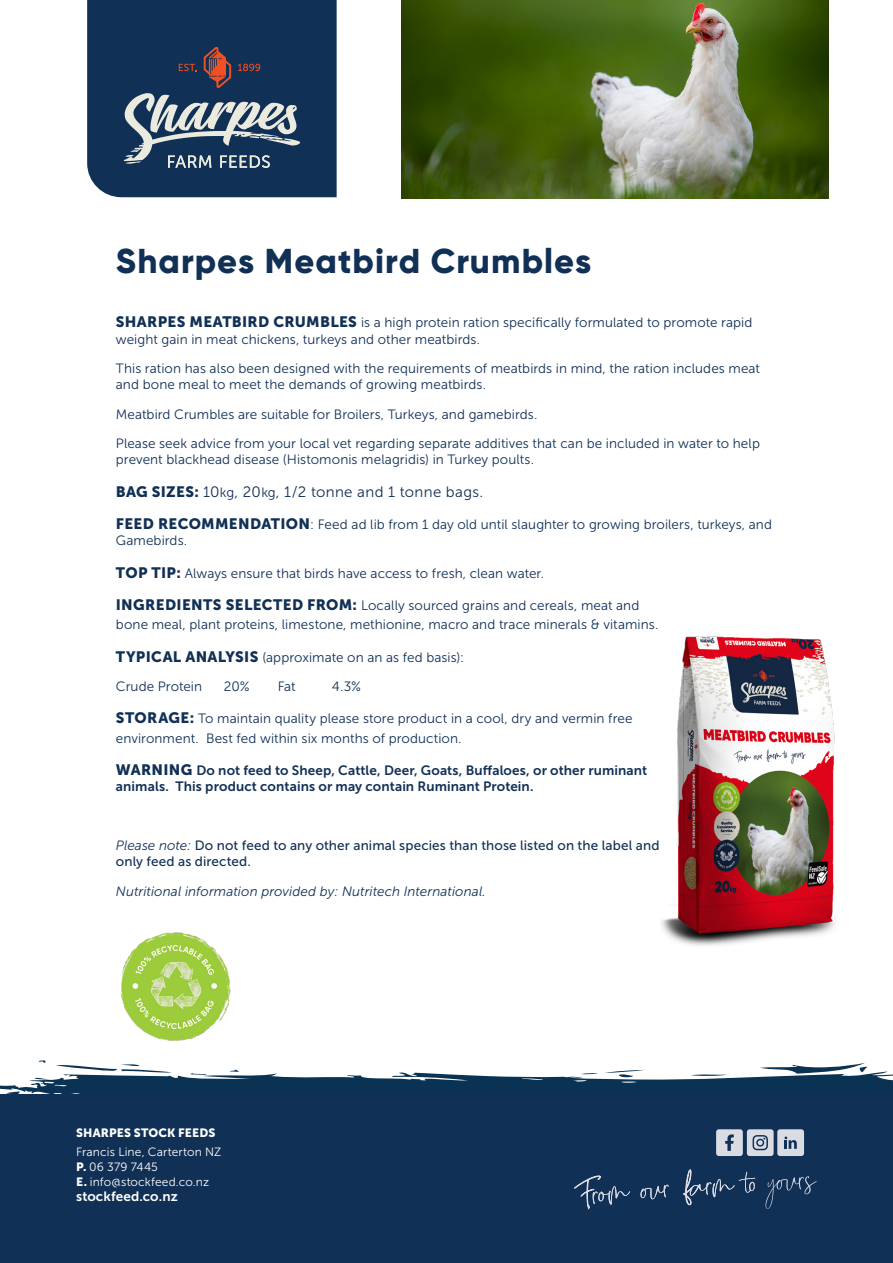
<style>
.page{position:relative;width:893px;height:1263px;background:#fff}
.page>*{position:absolute;margin:0;border:0;box-sizing:border-box;transform-origin:0 0}
.t1{font:800 34.5px "Gilroy";letter-spacing:.03em;color:#113056}
.t2{font:15px "Museo Sans 300";letter-spacing:.025em;color:#113056}
.t3{font:13.5px/16.5px "Museo Sans 300";letter-spacing:.005em;color:#113056}
.t4{font:13.5px/16.5px "Museo Sans 700";letter-spacing:.01em;color:#113056}
.t5{font:13.5px/16.5px "Museo Sans 500";letter-spacing:.01em;color:#113056}
.t6{font:italic 13.5px "Museo Sans 300";letter-spacing:.005em;color:#113056}
.t7{font:13.5px "Museo Sans 700";letter-spacing:.005em;color:#fff}
.t8{font:12px/15px "Museo Sans 300";letter-spacing:.01em;color:#fff}
.t9{font:12px "Museo Sans 900";letter-spacing:.01em;color:#fff}
.s1{font-family:"Museo Sans 900";font-size:15px}
.s2{font-family:"Museo Sans 900"}
.s3{font-size:13.5px}
.s4{font-family:"Museo Sans 300";font-style:italic}
</style>
<div class="page">
<svg style="left:0;top:1060px;width:893px;height:34px"></svg>
<div style="left:87px;top:0;width:250px;height:197px;background:#113056"></div>
<svg style="left:124px;top:47px;width:177px;height:121px;background:#465871"></svg>
<div style="left:0;top:1094px;width:893px;height:169px;background:#113056"></div>
<img style="left:661px;top:636px;width:175px;height:310px">
<div style="left:716px;top:1129px;width:27px;height:27px;background:#dbdce3;border-radius:3px"></div>
<div style="left:747px;top:1129px;width:27px;height:27px;background:#dbdce3;border-radius:3px"></div>
<div style="left:777px;top:1129px;width:27px;height:27px;background:#dbdce3;border-radius:3px"></div>
<svg style="left:753px;top:1135px;width:15px;height:15px"></svg>
<svg style="left:725px;top:1134px;width:9px;height:17px"></svg>
<svg style="left:784px;top:1136px;width:13px;height:13px"></svg>
<svg style="left:765px;top:1176px;width:52px;height:33px"></svg>
<svg style="left:683px;top:1169px;width:72px;height:36px"></svg>
<svg style="left:640px;top:1185px;width:29px;height:14px"></svg>
<svg style="left:574px;top:1175px;width:56px;height:35px"></svg>
<img style="left:402px;top:0;width:426px;height:199px">
<img style="left:120px;top:932px;width:111px;height:109px">
<p class="t1" style="left:116px;top:239px;width:477px">Sharpes Meatbird Crumbles</p>
<p class="t3" style="left:116px;top:314px;width:638px"><span class="s1">SHARPES MEATBIRD CRUMBLES</span> is a high protein ration specifically formulated to promote rapid weight gain in meat chickens, turkeys and other meatbirds.</p>
<p class="t3" style="left:116px;top:360px;width:646px">This ration has also been designed with the requirements of meatbirds in mind, the ration includes meat and bone meal to meet the demands of growing meatbirds.</p>
<p class="t3" style="left:116px;top:406px;width:423px">Meatbird Crumbles are suitable for Broilers, Turkeys, and gamebirds.</p>
<p class="t3" style="left:116px;top:435px;width:646px">Please seek advice from your local vet regarding separate additives that can be included in water to help prevent blackhead disease (Histomonis melagridis) in Turkey poults.</p>
<p class="t2" style="left:116px;top:483px;width:369px"><span class="s2">BAG SIZES:</span> 10<span class="s3">kg</span>, 20<span class="s3">kg</span>, 1/2 tonne and 1 tonne bags.</p>
<p class="t3" style="left:116px;top:516px;width:658px"><span class="s1">FEED RECOMMENDATION</span>: Feed ad lib from 1 day old until slaughter to growing broilers, turkeys, and<br>Gamebirds.</p>
<p class="t3" style="left:116px;top:565px;width:430px"><span class="s1">TOP TIP:</span> Always ensure that birds have access to fresh, clean water.</p>
<p class="t3" style="left:116px;top:595px;width:544px;line-height:19.5px"><span class="s1">INGREDIENTS SELECTED FROM:</span> Locally sourced grains and cereals, meat and bone meal, plant proteins, limestone, methionine, macro and trace minerals &amp; vitamins.</p>
<p class="t3" style="left:116px;top:649px;width:350px"><span class="s1">TYPICAL ANALYSIS</span> (approximate on an as fed basis):</p>
<p class="t3" style="left:116px;top:678px;width:88px">Crude Protein</p>
<p class="t3" style="left:224px;top:678px;width:27px">20%</p>
<p class="t3" style="left:278px;top:678px;width:19px">Fat</p>
<p class="t3" style="left:332px;top:678px;width:31px">4.3%</p>
<p class="t3" style="left:116px;top:709px;width:518px;line-height:19.5px"><span class="s1">STORAGE:</span> To maintain quality please store product in a cool, dry and vermin free environment. Best fed within six months of production.</p>
<p class="t4" style="left:116px;top:762px;width:533px"><span class="s1">WARNING</span> Do not feed to Sheep, Cattle, Deer, Goats, Buffaloes, or other ruminant animals. This product contains or may contain Ruminant Protein.</p>
<p class="t5" style="left:116px;top:837px;width:545px"><span class="s4">Please note:</span> Do not feed to any other animal species than those listed on the label and only feed as directed.</p>
<p class="t6" style="left:116px;top:884px;width:371px">Nutritional information provided by: Nutritech International.</p>
<p class="t9" style="left:76px;top:1126px;width:141px">SHARPES STOCK FEEDS</p>
<p class="t8" style="left:76px;top:1145px;width:147px">Francis Line, Carterton NZ<br><span class="s2">P.</span> 06 379 7445</p>
<p class="t8" style="left:76px;top:1175px;width:135px"><span class="s2">E.</span> info@stockfeed.co.nz</p>
<p class="t7" style="left:76px;top:1189px;width:103px">stockfeed.co.nz</p>
</div>
